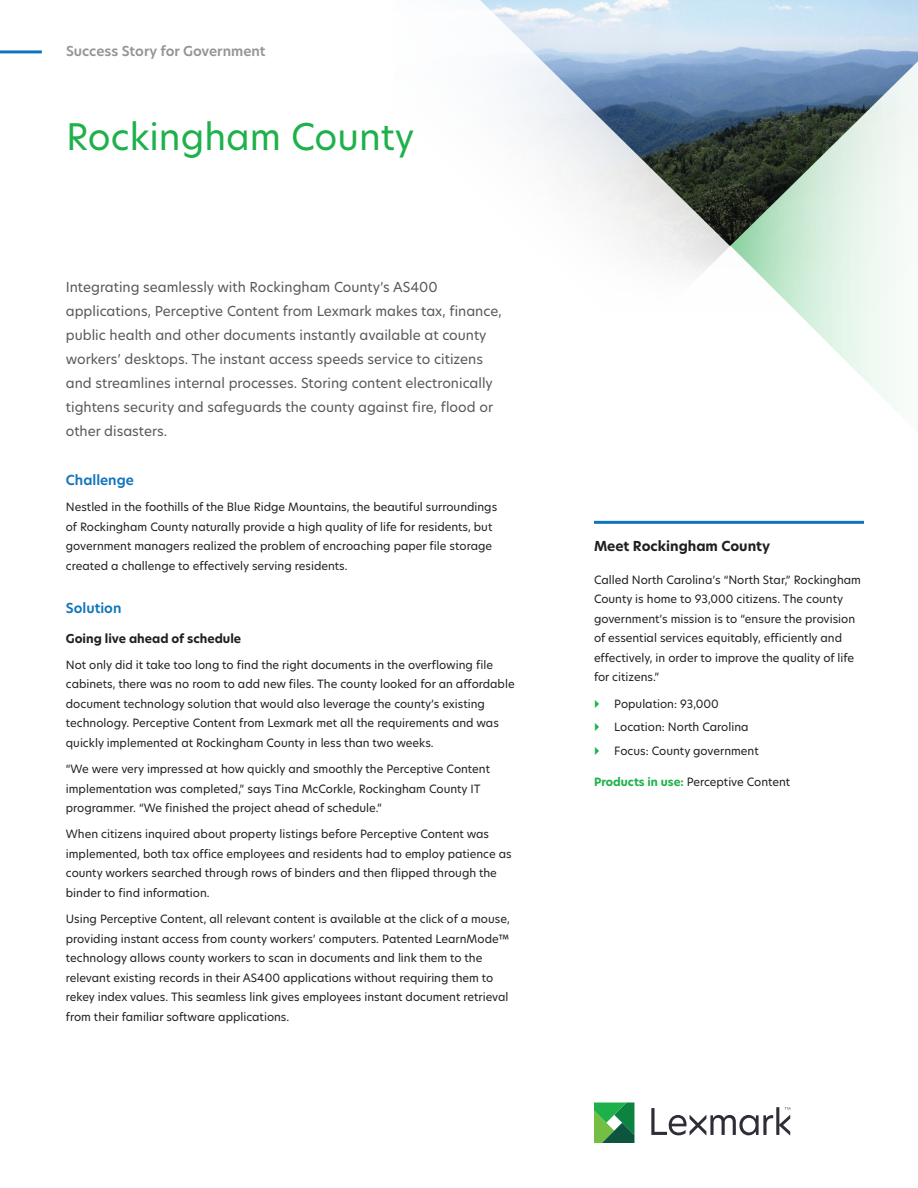
<style>
.page{position:relative;width:918px;height:1188px;background:#fff}
.page>*{position:absolute;margin:0;border:0;box-sizing:border-box;transform-origin:0 0}
.Header_Style_-_Level{font:36px "TP Hero";color:#1eb14b}
.Success-Intro_Paragr{font:13.5px/24px "TP Hero";color:#57585a}
.Document_Label_Style{font:600 13.5px "TP Hero";color:#939598}
.Callout_Paragraph_St{font:700 13.5px "TP Hero";color:#231f20}
.Header_Style_-_Level-2{font:600 13.5px "TP Hero";color:#1074bc}
.Header_Style_-_Level-3{font:700 12px "TP Hero";color:#231f20}
.Body_Copy{font:11.25px/19.5px "TP Hero";color:#231f20}
.Header_Style_-_Level-4{font:11.25px "TP Hero";letter-spacing:-.005em;color:#231f20}
.s1{font-weight:700;color:#1eb14b}
</style>
<div class="page">
<svg style="left:480px;top:0;width:438px;height:521px"></svg>
<svg style="left:731px;top:27px;width:187px;height:435px"></svg>
<hr style="left:0;top:50px;width:42px;height:3px;background:#1074bc">
<svg style="left:651px;top:1107px;width:139px;height:28px"></svg>
<svg style="left:594px;top:1103px;width:40px;height:40px;background:#3d9b53"></svg>
<hr style="left:594px;top:521px;width:270px;height:3px;background:#1074bc">
<p class="Document_Label_Style" style="left:66px;top:42px;width:201px">Success Story for Government</p>
<p class="Header_Style_-_Level" style="left:66px;top:112px;width:350px">Rockingham County</p>
<p class="Success-Intro_Paragr" style="left:66px;top:274px;width:437px">Integrating seamlessly with Rockingham County’s AS400 applications, Perceptive Content from Lexmark makes tax, finance, public health and other documents instantly available at county workers’ desktops. The instant access speeds service to citizens and streamlines internal processes. Storing content electronically tightens security and safeguards the county against fire, flood or other disasters.</p>
<p class="Header_Style_-_Level-2" style="left:66px;top:471px;width:70px">Challenge</p>
<p class="Body_Copy" style="left:66px;top:497px;width:433px">Nestled in the foothills of the Blue Ridge Mountains, the beautiful surroundings of Rockingham County naturally provide a high quality of life for residents, but government managers realized the problem of encroaching paper file storage created a challenge to effectively serving residents.</p>
<p class="Header_Style_-_Level-2" style="left:66px;top:599px;width:57px">Solution</p>
<p class="Header_Style_-_Level-3" style="left:66px;top:630px;width:177px">Going live ahead of schedule</p>
<p class="Body_Copy" style="left:66px;top:655px;width:450px">Not only did it take too long to find the right documents in the overflowing file cabinets, there was no room to add new files. The county looked for an affordable document technology solution that would also leverage the county’s existing technology. Perceptive Content from Lexmark met all the requirements and was quickly implemented at Rockingham County in less than two weeks.</p>
<p class="Body_Copy" style="left:66px;top:759px;width:426px">“We were very impressed at how quickly and smoothly the Perceptive Content implementation was completed,” says Tina McCorkle, Rockingham County IT programmer. “We finished the project ahead of schedule.”</p>
<p class="Body_Copy" style="left:66px;top:824px;width:447px">When citizens inquired about property listings before Perceptive Content was implemented, both tax office employees and residents had to employ patience as county workers searched through rows of binders and then flipped through the binder to find information.</p>
<p class="Body_Copy" style="left:66px;top:909px;width:445px">Using Perceptive Content, all relevant content is available at the click of a mouse, providing instant access from county workers’ computers. Patented LearnMode™ technology allows county workers to scan in documents and link them to the relevant existing records in their AS400 applications without requiring them to rekey index values. This seamless link gives employees instant document retrieval from their familiar software applications.</p>
<p class="Callout_Paragraph_St" style="left:594px;top:537px;width:178px">Meet Rockingham County</p>
<p class="Body_Copy" style="left:594px;top:570px;width:269px">Called North Carolina’s “North Star,” Rockingham County is home to 93,000 citizens. The county government’s mission is to “ensure the provision of essential services equitably, efficiently and effectively, in order to improve the quality of life for citizens.”</p>
<p class="Body_Copy" style="left:614px;top:694px;width:106px">Population: 93,000</p>
<p class="Body_Copy" style="left:614px;top:717px;width:136px">Location: North Carolina</p>
<p class="Body_Copy" style="left:614px;top:741px;width:146px">Focus: County government</p>
<p class="Header_Style_-_Level-4" style="left:594px;top:774px;width:198px"><span class="s1">Products in use:</span> Perceptive Content</p>
</div>
